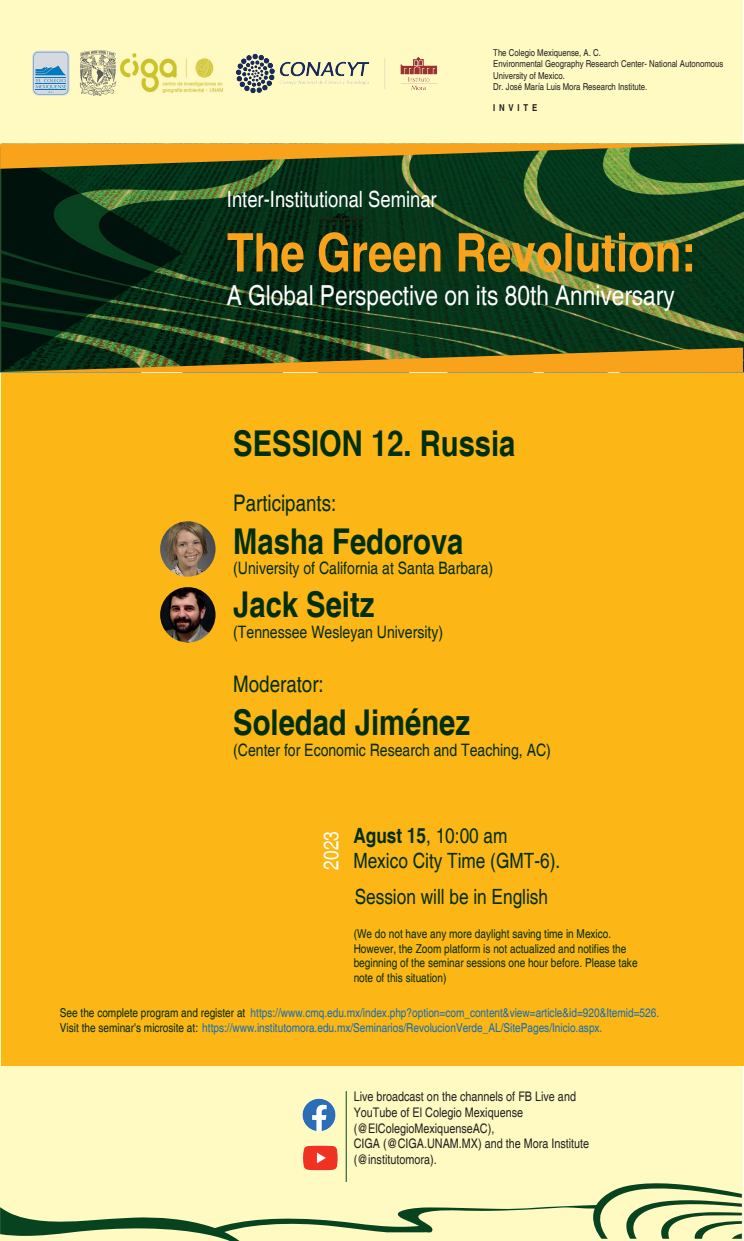
<style>
.page{position:relative;width:744px;height:1241px;background:#fff}
.page>*{position:absolute;margin:0;border:0;box-sizing:border-box;transform-origin:0 0}
.t1{font:700 condensed 53.29px "Helvetica";color:#f9a21c}
.t2{font:700 condensed 35.52px "Helvetica";color:#012e0c}
.t3{font:condensed 27.56px "Helvetica";color:#fff}
.t4{font:condensed 22.84px "Helvetica";color:#012d0b}
.t5{font:condensed 22.4px "Helvetica";color:#fff}
.t6{font:condensed 21px/25.2px "Helvetica";color:#012d0b}
.t7{font:condensed 21px "Helvetica";color:#fff}
.t8{font:condensed 17.15px "Helvetica";color:#012d0b}
.t9{font:condensed 13.21px/15.8px "Helvetica";color:#231f20}
.t10{font:condensed 12.25px/14.9px "Helvetica";color:#116db7}
.t11{font:condensed 12.25px/14.7px "Helvetica";color:#012d0b}
.t12{font:condensed 9.45px/11.4px "Helvetica";color:#231f20}
.t13{font:700 condensed 9.45px "Helvetica";letter-spacing:.4em;color:#231f20}
.s1{font-weight:700}
.s2{color:#012d0b}
</style>
<div class="page">
<div style="left:0;top:0;width:742px;height:1240px;background:#fffac2"></div>
<div style="left:1px;top:144px;width:742px;height:921px;background:#fcb615"></div>
<img style="left:0;top:143px;width:743px;height:229px">
<svg style="left:0;top:144px;width:742px;height:25px;background:#83711e"></svg>
<svg style="left:0;top:347px;width:742px;height:25px;background:#856d1c"></svg>
<svg style="left:0;top:1183px;width:741px;height:57px"></svg>
<svg style="left:626px;top:1199px;width:115px;height:39px"></svg>
<img style="left:302px;top:1098px;width:33px;height:33px">
<img style="left:303px;top:1145px;width:35px;height:25px">
<hr style="left:345px;top:1090px;width:1px;height:91px;background:#08431f">
<svg style="left:80px;top:50px;width:36px;height:46px"></svg>
<img style="left:120px;top:53px;width:103px;height:39px">
<img style="left:235px;top:53px;width:203px;height:41px">
<svg style="left:32px;top:51px;width:38px;height:45px"></svg>
<svg style="left:34px;top:52px;width:34px;height:42px"></svg>
<img style="left:160px;top:587px;width:55px;height:55px;border-radius:28px">
<img style="left:160px;top:521px;width:55px;height:55px;border-radius:28px">
<p class="t12" style="left:493px;top:47px;width:232px">The Colegio Mexiquense, A. C.<br>Environmental Geography Research Center- National Autonomous University of Mexico.<br>Dr. José María Luis Mora Research Institute.</p>
<p class="t13" style="left:493px;top:102px;width:45px">INVITE</p>
<h3 class="t5" style="left:227px;top:186px;width:211px">Inter-Institutional Seminar</h3>
<h1 class="t1" style="left:227px;top:220px;width:470px">The Green Revolution:</h1>
<h3 class="t3" style="left:227px;top:279px;width:449px">A Global Perspective on its 80th Anniversary</h3>
<h2 class="t2" style="left:233px;top:422px;width:283px">SESSION 12. Russia</h2>
<h3 class="t4" style="left:233px;top:489px;width:104px">Participants:</h3>
<h2 class="t2" style="left:233px;top:520px;width:232px">Masha Fedorova</h2>
<h3 class="t8" style="left:233px;top:558px;width:261px">(University of California at Santa Barbara)</h3>
<h2 class="t2" style="left:233px;top:583px;width:142px">Jack Seitz</h2>
<h3 class="t8" style="left:233px;top:621px;width:211px">(Tennessee Wesleyan University)</h3>
<h3 class="t4" style="left:233px;top:671px;width:92px">Moderator:</h3>
<h2 class="t2" style="left:233px;top:701px;width:238px">Soledad Jiménez</h2>
<h3 class="t8" style="left:233px;top:739px;width:319px">(Center for Economic Research and Teaching, AC)</h3>
<h3 class="t7" style="left:319px;top:869px;width:40px;rotate:-90deg">2023</h3>
<h3 class="t6" style="left:353px;top:822px;width:208px"><span class="s1">Agust 15</span>, 10:00 am<br>Mexico City Time (GMT-6).</h3>
<h3 class="t6" style="left:354px;top:884px;width:195px">Session will be in English</h3>
<p class="t11" style="left:353px;top:926px;width:285px">(We do not have any more daylight saving time in Mexico.<br>However, the Zoom platform is not actualized and notifies the beginning of the seminar sessions one hour before. Please take note of this situation)</p>
<p class="t10" style="left:60px;top:1005px;width:600px"><span class="s2">See the complete program and register at</span> https://www.cmq.edu.mx/index.php?option=com_content&amp;view=article&amp;id=920&amp;Itemid=526.<br><span class="s2">Visit the seminar's microsite at:</span> https://www.institutomora.edu.mx/Seminarios/RevolucionVerde_AL/SitePages/Inicio.aspx.</p>
<p class="t9" style="left:353px;top:1088px;width:237px">Live broadcast on the channels of FB Live and YouTube of El Colegio Mexiquense (@ElColegioMexiquenseAC),<br>CIGA (@CIGA.UNAM.MX) and the Mora Institute (@institutomora).</p>
</div>
